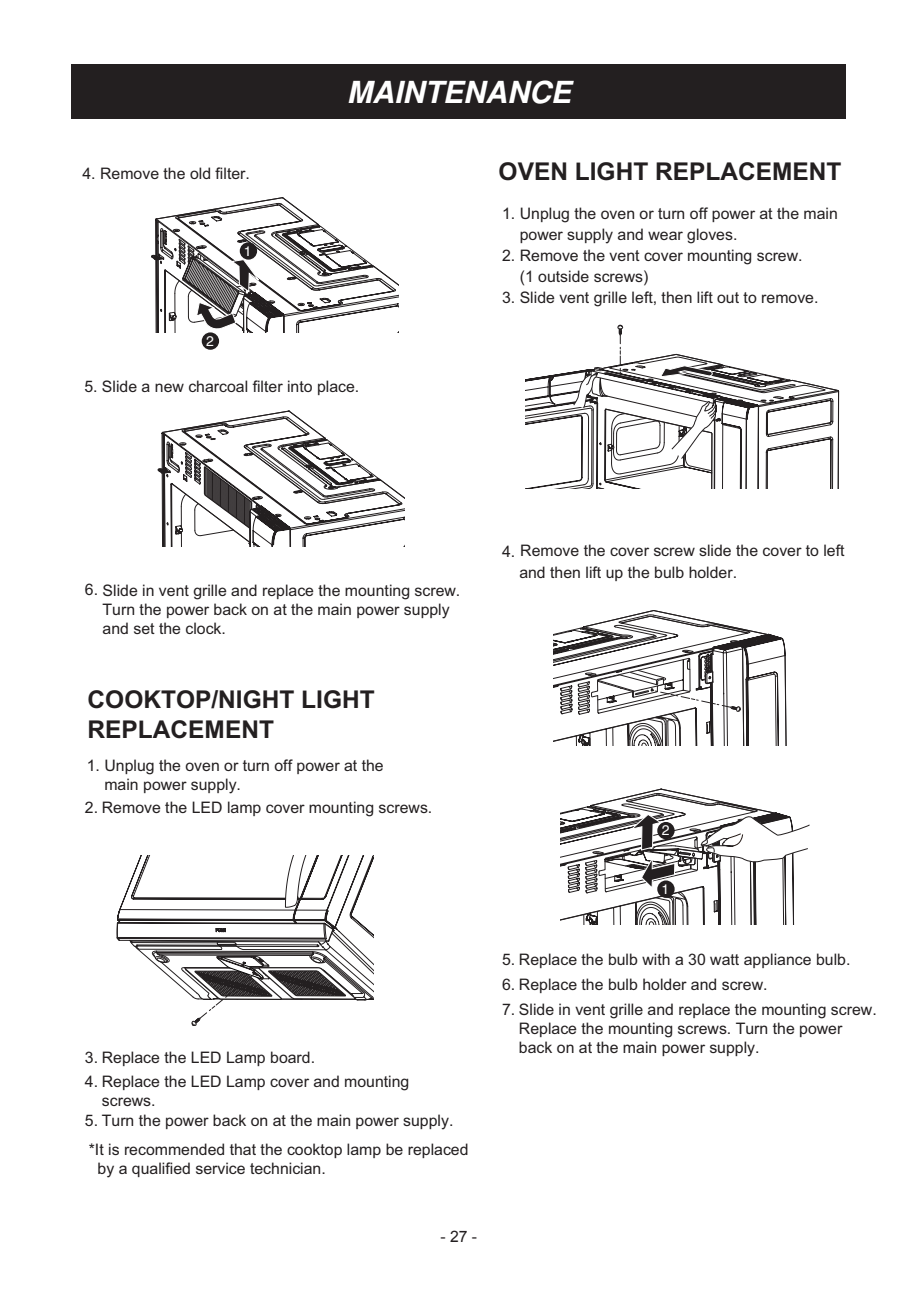
<style>
.page{position:relative;width:917px;height:1290px;background:#fff}
.page>*{position:absolute;margin:0;border:0;box-sizing:border-box;transform-origin:0 0}
.t1{font:italic 700 30.45px "Helvetica";color:#fff}
.t2{font:700 24.5px/29.4px "Arial";color:#231f20}
.t3{font:15.92px/19.1px "Arial";color:#231f20}
.t4{font:15.75px "Arial";color:#231f20}
.t5{font:14px "Helvetica";color:#fff}
</style>
<div class="page">
<div style="left:71px;top:64px;width:775px;height:54px;background:#231f20"></div>
<svg style="left:151px;top:197px;width:247px;height:136px"></svg>
<svg style="left:158px;top:410px;width:246px;height:136px"></svg>
<svg style="left:117px;top:855px;width:256px;height:171px"></svg>
<svg style="left:553px;top:610px;width:234px;height:135px"></svg>
<svg style="left:561px;top:789px;width:249px;height:135px"></svg>
<div style="left:240px;top:242px;width:17px;height:18px;background:#231f20;border-radius:50%"></div>
<div style="left:202px;top:332px;width:17px;height:18px;background:#231f20;border-radius:50%"></div>
<div style="left:657px;top:880px;width:18px;height:18px;background:#231f20;border-radius:50%"></div>
<div style="left:657px;top:822px;width:18px;height:17px;background:#231f20;border-radius:50%"></div>
<svg style="left:526px;top:324px;width:313px;height:164px"></svg>
<p class="t3" style="left:83px;top:165px;width:169px">4. Remove the old filter.</p>
<p class="t5" style="left:244px;top:245px;width:9px">1</p>
<p class="t5" style="left:206px;top:335px;width:9px">2</p>
<h1 class="t1" style="left:347px;top:81px;width:226px">MAINTENANCE</h1>
<h2 class="t2" style="left:499px;top:159px;width:345px">OVEN LIGHT REPLACEMENT</h2>
<p class="t3" style="left:520px;top:204px;width:320px;line-height:21px;text-indent:-18px">1. Unplug the oven or turn off power at the main power supply and wear gloves.</p>
<p class="t3" style="left:520px;top:246px;width:284px;line-height:21px;text-indent:-18px">2. Remove the vent cover mounting screw. (1 outside screws)</p>
<p class="t3" style="left:502px;top:289px;width:318px">3. Slide vent grille left, then lift out to remove.</p>
<p class="t3" style="left:84px;top:378px;width:276px">5. Slide a new charcoal filter into place.</p>
<p class="t3" style="left:103px;top:582px;width:359px;text-indent:-18px">6. Slide in vent grille and replace the mounting screw.<br>Turn the power back on at the main power supply and set the clock.</p>
<h2 class="t2" style="left:88px;top:687px;width:289px">COOKTOP/NIGHT LIGHT<br>REPLACEMENT</h2>
<p class="t3" style="left:104px;top:757px;width:281px;text-indent:-18px">1. Unplug the oven or turn off power at the main power supply.</p>
<p class="t3" style="left:85px;top:799px;width:349px">2. Remove the LED lamp cover mounting screws.</p>
<p class="t3" style="left:85px;top:1050px;width:232px">3. Replace the LED Lamp board.</p>
<p class="t3" style="left:102px;top:1073px;width:309px;text-indent:-17px">4. Replace the LED Lamp cover and mounting screws.</p>
<p class="t3" style="left:85px;top:1107px;width:385px;line-height:29.2px">5. Turn the power back on at the main power supply. *It is recommended that the cooktop lamp be replaced</p>
<p class="t3" style="left:98px;top:1161px;width:230px">by a qualified service technician.</p>
<p class="t4" style="left:440px;top:1227px;width:38px">- 27 -</p>
<p class="t3" style="left:519px;top:542px;width:327px;line-height:21.2px;text-indent:-17px">4. Remove the cover screw slide the cover to left and then lift up the bulb holder.</p>
<p class="t5" style="left:662px;top:824px;width:9px">2</p>
<p class="t5" style="left:661px;top:883px;width:9px">1</p>
<p class="t3" style="left:502px;top:951px;width:350px">5. Replace the bulb with a 30 watt appliance bulb.</p>
<p class="t3" style="left:502px;top:977px;width:267px">6. Replace the bulb holder and screw.</p>
<p class="t3" style="left:519px;top:1002px;width:359px;text-indent:-17px">7. Slide in vent grille and replace the mounting screw.<br>Replace the mounting screws. Turn the power back on at the main power supply.</p>
</div>
